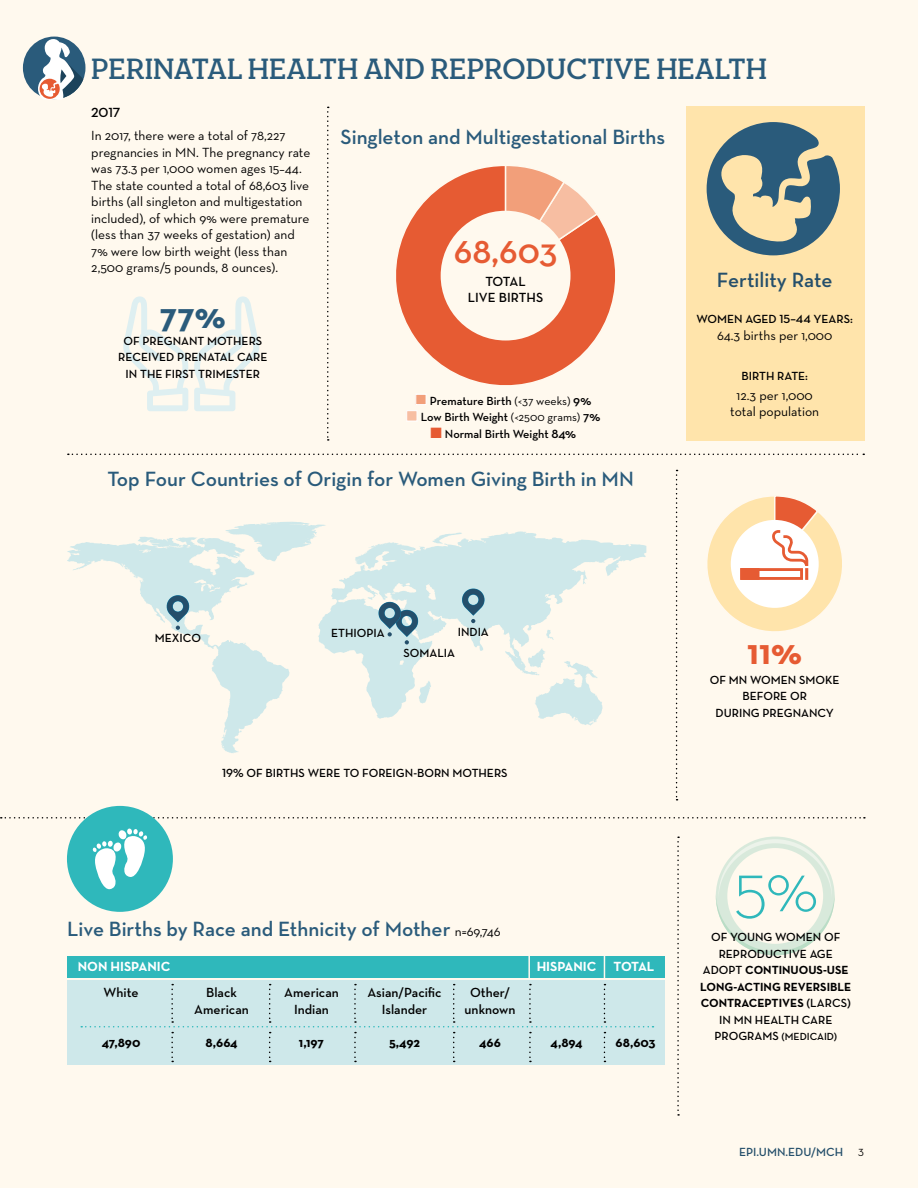
<style>
.page{position:relative;width:918px;height:1188px;background:#fff9ee}
.page>*{position:absolute;margin:0;border:0;box-sizing:border-box;transform-origin:0 0}
.t1{font:300 72px "Neutraface Text";color:#2fb8bb}
.t2{font:700 36.15px "Neutraface Text";color:#e65b33}
.t3{font:700 36.15px "Neutraface Text";color:#2a5b7b}
.t4{font:600 36px "Neutraface Text";color:#e65b33}
.t5{font:700 30px "Neutraface Slab Display";letter-spacing:.02em;color:#2a5b7b}
.t6{font:600 21px "Neutraface Text";color:#2a5b7b}
.t7{font:600 21px "Neutraface Text";color:#254f6b}
.t8{font:13.5px/16.5px "Neutraface Text";color:#000}
.t9{font:600 13.5px/16.2px "Neutraface Text";color:#000;text-align:center}
.t10{font:700 13.5px "Neutraface Text";letter-spacing:-.005em;color:#000}
.t11{font:700 13.5px "Neutraface Text";color:#fff}
.t12{font:600 12px/16.5px "Neutraface Text";color:#000;text-align:center}
.t13{font:600 12px "Neutraface Text";color:#254f6b}
.t14{font:600 10.5px "Neutraface Text";color:#000}
.t15{font:10.5px "Neutraface Text";color:#000}
.s1{color:#f29f7a}
.s2{font-weight:400}
.s3{font-size:13.5px}
.s4{color:#f7bea2}
.s5{color:#e65b33}
.s6{font-weight:400;font-size:13.5px;color:#000}
.s7{font-weight:700}
.s8{font-size:12px}
</style>
<div class="page">
<div style="left:67px;top:980px;width:598px;height:85px;background:#cee8ea"></div>
<div style="left:23px;top:37px;width:62px;height:62px;background:#2a5b7b;border-radius:50%"></div>
<svg style="left:34px;top:36px;width:49px;height:64px"></svg>
<div style="left:415px;top:394px;width:12px;height:11px;border:1px solid #fff"></div>
<div style="left:406px;top:410px;width:12px;height:12px;border:1px solid #fff"></div>
<svg style="left:396px;top:166px;width:219px;height:237px"></svg>
<svg style="left:504px;top:166px;width:95px;height:112px"></svg>
<div style="left:441px;top:211px;width:130px;height:130px;background:#fff9ee;border-radius:50%"></div>
<svg style="left:123px;top:296px;width:65px;height:115px"></svg>
<svg style="left:194px;top:296px;width:65px;height:115px"></svg>
<svg style="left:327px;top:107px;width:2px;height:334px"></svg>
<svg style="left:68px;top:454px;width:796px;height:1px"></svg>
<svg style="left:676px;top:470px;width:2px;height:330px"></svg>
<svg style="left:1px;top:817px;width:864px;height:2px"></svg>
<svg style="left:677px;top:837px;width:2px;height:279px"></svg>
<div style="left:686px;top:107px;width:179px;height:334px;background:#ffe4ab"></div>
<div style="left:67px;top:956px;width:598px;height:22px;background:#2fb8bb"></div>
<svg style="left:716px;top:837px;width:119px;height:118px"></svg>
<div style="left:67px;top:806px;width:106px;height:106px;background:#2fb8bb;border-radius:50%"></div>
<svg style="left:93px;top:828px;width:54px;height:62px"></svg>
<svg style="left:707px;top:122px;width:133px;height:133px"></svg>
<svg style="left:318px;top:531px;width:328px;height:188px"></svg>
<svg style="left:225px;top:522px;width:101px;height:39px"></svg>
<svg style="left:432px;top:532px;width:30px;height:12px"></svg>
<svg style="left:67px;top:537px;width:223px;height:216px"></svg>
<svg style="left:528px;top:648px;width:75px;height:78px"></svg>
<svg style="left:546px;top:630px;width:8px;height:10px"></svg>
<svg style="left:418px;top:681px;width:13px;height:23px"></svg>
<svg style="left:166px;top:594px;width:24px;height:36px"></svg>
<svg style="left:461px;top:587px;width:25px;height:36px"></svg>
<svg style="left:377px;top:601px;width:42px;height:43px;background:#90b1bc"></svg>
<svg style="left:707px;top:496px;width:135px;height:136px"></svg>
<svg style="left:81px;top:984px;width:572px;height:78px"></svg>
<hr style="left:528px;top:953px;width:2px;height:25px;background:#fff9ee">
<svg style="left:604px;top:956px;width:1px;height:22px"></svg>
<h3 class="t5" style="left:92px;top:52px;width:677px">PERINATAL HEALTH AND REPRODUCTIVE HEALTH</h3>
<p class="t9" style="left:91px;top:104px;width:31px">2017</p>
<p class="t8" style="left:91px;top:127px;width:221px">In 2017, there were a total of 78,227 pregnancies in MN. The pregnancy rate was 73.3 per 1,000 women ages 15–44.<br>The state counted a total of 68,603 live births (all singleton and multigestation included), of which 9% were premature (less than 37 weeks of gestation) and 7% were low birth weight (less than 2,500 grams/5 pounds, 8 ounces).</p>
<h2 class="t3" style="left:160px;top:292px;width:68px">77%</h2>
<p class="t12" style="left:118px;top:332px;width:151px">OF PREGNANT MOTHERS<br>RECEIVED PRENATAL CARE<br>IN THE FIRST TRIMESTER</p>
<h3 class="t6" style="left:341px;top:124px;width:326px">Singleton and Multigestational Births</h3>
<h3 class="t4" style="left:454px;top:228px;width:105px">68,603</h3>
<p class="t9" style="left:468px;top:273px;width:77px">TOTAL<br>LIVE BIRTHS</p>
<p class="t12" style="left:415px;top:392px;width:177px"><span class="s1">■</span> Premature Birth <span class="s2">(&lt;37 weeks)</span> <span class="s3">9%</span></p>
<p class="t12" style="left:406px;top:409px;width:196px"><span class="s4">■</span> Low Birth Weight <span class="s2">(&lt;2500 grams)</span> <span class="s3">7%</span></p>
<p class="t12" style="left:430px;top:425px;width:147px"><span class="s5">■</span> Normal Birth Weight <span class="s3">84%</span></p>
<h3 class="t6" style="left:108px;top:466px;width:528px">Top Four Countries of Origin for Women Giving Birth in MN</h3>
<h3 class="t7" style="left:717px;top:267px;width:117px">Fertility Rate</h3>
<p class="t12" style="left:696px;top:311px;width:158px">WOMEN AGED 15–44 YEARS:</p>
<p class="t8" style="left:717px;top:327px;width:117px">64.3 births per 1,000</p>
<p class="t12" style="left:741px;top:367px;width:68px">BIRTH RATE:</p>
<p class="t8" style="left:730px;top:387px;width:90px;text-align:center">12.3 per 1,000 total population</p>
<p class="t12" style="left:155px;top:630px;width:48px">MEXICO</p>
<p class="t12" style="left:331px;top:624px;width:55px">ETHIOPIA</p>
<p class="t12" style="left:458px;top:624px;width:33px">INDIA</p>
<p class="t12" style="left:403px;top:644px;width:53px">SOMALIA</p>
<p class="t12" style="left:222px;top:765px;width:287px">19% OF BIRTHS WERE TO FOREIGN-BORN MOTHERS</p>
<h3 class="t6" style="left:67px;top:916px;width:435px">Live Births by Race and Ethnicity of Mother <span class="s6">n=69,746</span></h3>
<p class="t11" style="left:78px;top:958px;width:94px">NON HISPANIC</p>
<p class="t11" style="left:537px;top:958px;width:61px">HISPANIC</p>
<p class="t11" style="left:614px;top:958px;width:42px">TOTAL</p>
<p class="t9" style="left:104px;top:985px;width:37px">White</p>
<p class="t9" style="left:206px;top:985px;width:32px">Black</p>
<p class="t9" style="left:284px;top:985px;width:56px">American</p>
<p class="t9" style="left:368px;top:985px;width:75px">Asian/Pacific</p>
<p class="t9" style="left:470px;top:985px;width:41px">Other/</p>
<p class="t9" style="left:194px;top:1001px;width:56px">American</p>
<p class="t9" style="left:294px;top:1001px;width:36px">Indian</p>
<p class="t9" style="left:382px;top:1001px;width:47px">Islander</p>
<p class="t9" style="left:465px;top:1001px;width:52px">unknown</p>
<p class="t10" style="left:102px;top:1034px;width:40px">47,890</p>
<p class="t10" style="left:206px;top:1034px;width:34px">8,664</p>
<p class="t10" style="left:299px;top:1034px;width:27px">1,197</p>
<p class="t10" style="left:389px;top:1034px;width:33px">5,492</p>
<p class="t10" style="left:479px;top:1034px;width:23px">466</p>
<p class="t10" style="left:551px;top:1034px;width:33px">4,894</p>
<p class="t10" style="left:616px;top:1034px;width:42px">68,603</p>
<h2 class="t2" style="left:747px;top:628px;width:56px">11%</h2>
<p class="t12" style="left:710px;top:671px;width:131px">OF MN WOMEN SMOKE<br>BEFORE OR<br>DURING PREGNANCY</p>
<h1 class="t1" style="left:733px;top:841px;width:86px">5%</h1>
<p class="t12" style="left:700px;top:929px;width:153px">OF YOUNG WOMEN OF<br>REPRODUCTIVE AGE<br>ADOPT <span class="s7">CONTINUOUS-USE<br>LONG-ACTING REVERSIBLE<br>CONTRACEPTIVES</span> (LARCS)<br>IN MN HEALTH CARE</p>
<p class="t14" style="left:714px;top:1030px;width:124px"><span class="s8">PROGRAMS</span> (MEDICAID)</p>
<p class="t13" style="left:739px;top:1145px;width:106px">EPI.UMN.EDU/MCH</p>
<p class="t15" style="left:858px;top:1146px;width:7px">3</p>
</div>
